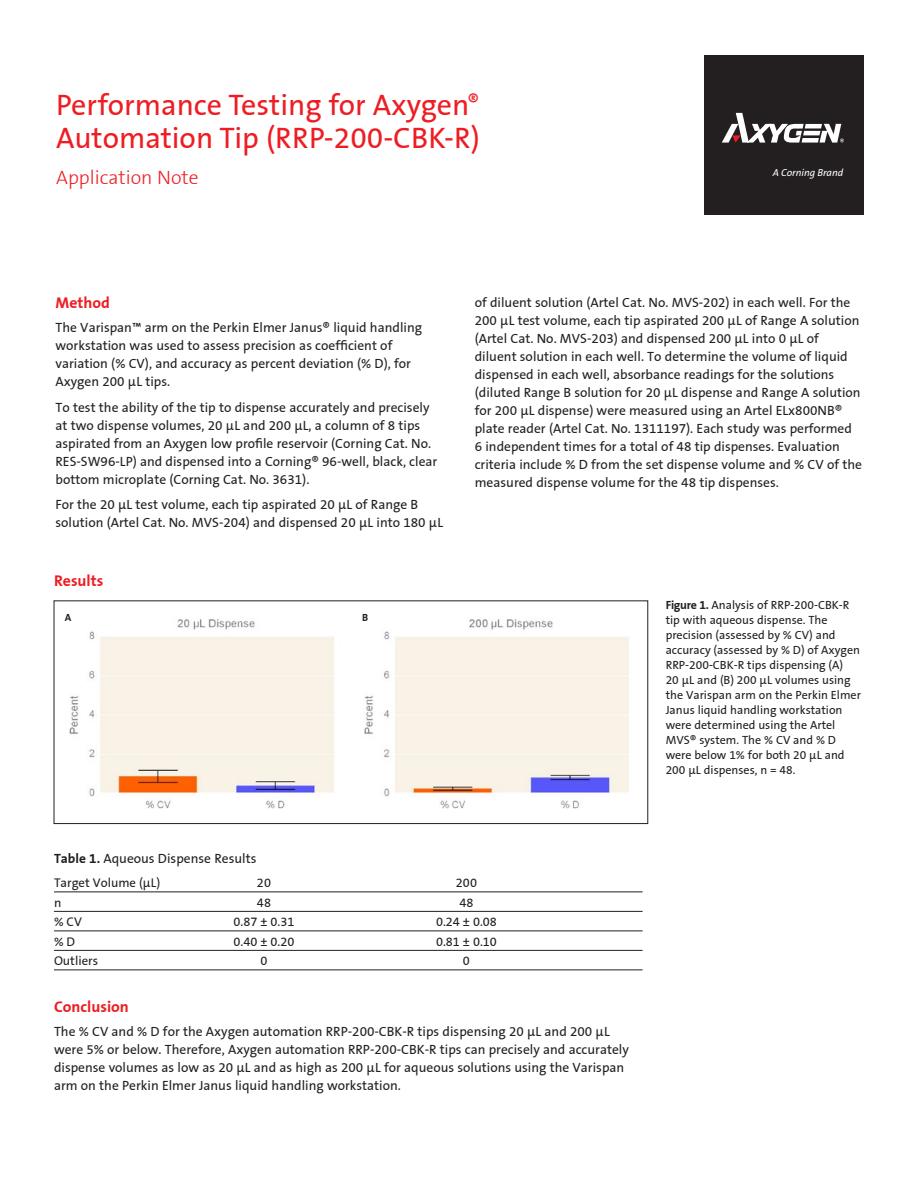
<style>
.page{position:relative;width:918px;height:1188px;background:#fff}
.page>*{position:absolute;margin:0;border:0;box-sizing:border-box;transform-origin:0 0}
.t1{font:30px/33px "Corning Sans";color:#ee1d23}
.Title_sub{font:300 19.5px "Corning Sans";color:#ee1d23}
.A_Head{font:700 15.75px "Corning Sans";color:#ee1d23}
.Body{font:13.5px/18px "Corning Sans";color:#231f20}
.Table_Title{font:13.5px "Corning Sans";color:#231f20}
.Table{font:12.75px "Corning Sans";color:#231f20}
.t2{font:12px/15px "Corning Sans";color:#231f20}
.t3{font:700 10.5px "Corning Sans";color:#231f20}
.t4{font:italic 10.2px "Corning Sans";color:#fff}
.s1{font-weight:700}
</style>
<div class="page">
<div style="left:705px;top:56px;width:159px;height:159px;background:#231f20"></div>
<svg style="left:722px;top:113px;width:122px;height:30px"></svg>
<hr style="left:54px;top:892px;width:589px;height:1px;background:#231f20">
<hr style="left:54px;top:911px;width:589px;height:1px;background:#231f20">
<hr style="left:54px;top:931px;width:589px;height:1px;background:#231f20">
<hr style="left:54px;top:950px;width:589px;height:1px;background:#231f20">
<hr style="left:54px;top:970px;width:589px;height:1px;background:#231f20">
<img style="left:69px;top:619px;width:560px;height:190px">
<div style="left:54px;top:601px;width:594px;height:223px;border:1px solid #231f20"></div>
<p class="t1" style="left:56px;top:89px;width:425px">Performance Testing for Axygen<sup>®<br></sup>Automation Tip (RRP-200-CBK-R)</p>
<p class="Title_sub" style="left:56px;top:166px;width:144px">Application Note</p>
<p class="t4" style="left:773px;top:166px;width:72px">A Corning Brand</p>
<p class="A_Head" style="left:56px;top:294px;width:56px">Method</p>
<p class="Body" style="left:56px;top:319px;width:368px">The Varispan™ arm on the Perkin Elmer Janus® liquid handling workstation was used to assess precision as coefficient of variation (% CV), and accuracy as percent deviation (% D), for Axygen 200 μL tips.</p>
<p class="Body" style="left:56px;top:398px;width:383px">To test the ability of the tip to dispense accurately and precisely at two dispense volumes, 20 μL and 200 μL, a column of 8 tips aspirated from an Axygen low profile reservoir (Corning Cat. No.<br>RES-SW96-LP) and dispensed into a Corning® 96-well, black, clear bottom microplate (Corning Cat. No. 3631).</p>
<p class="Body" style="left:56px;top:496px;width:389px">For the 20 μL test volume, each tip aspirated 20 μL of Range B solution (Artel Cat. No. MVS-204) and dispensed 20 μL into 180 μL</p>
<p class="A_Head" style="left:54px;top:571px;width:51px">Results</p>
<p class="t3" style="left:65px;top:611px;width:8px">A</p>
<p class="t3" style="left:362px;top:611px;width:8px">B</p>
<p class="Body" style="left:475px;top:293px;width:389px">of diluent solution (Artel Cat. No. MVS-202) in each well. For the 200 μL test volume, each tip aspirated 200 μL of Range A solution (Artel Cat. No. MVS-203) and dispensed 200 μL into 0 μL of diluent solution in each well. To determine the volume of liquid dispensed in each well, absorbance readings for the solutions (diluted Range B solution for 20 μL dispense and Range A solution for 200 μL dispense) were measured using an Artel ELx800NB® plate reader (Artel Cat. No. 1311197). Each study was performed 6 independent times for a total of 48 tip dispenses. Evaluation criteria include % D from the set dispense volume and % CV of the measured dispense volume for the 48 tip dispenses.</p>
<p class="t2" style="left:666px;top:597px;width:197px"><span class="s1">Figure 1.</span> Analysis of RRP-200-CBK-R tip with aqueous dispense. The precision (assessed by % CV) and accuracy (assessed by % D) of Axygen<br>RRP-200-CBK-R tips dispensing (A)<br>20 μL and (B) 200 μL volumes using the Varispan arm on the Perkin Elmer<br>Janus liquid handling workstation were determined using the Artel<br>MVS® system. The % CV and % D were below 1% for both 20 μL and<br>200 μL dispenses, n = 48.</p>
<p class="Table_Title" style="left:54px;top:851px;width:204px"><span class="s1">Table 1.</span> Aqueous Dispense Results</p>
<p class="Table" style="left:54px;top:875px;width:108px">Target Volume (µL)</p>
<p class="Table" style="left:257px;top:875px;width:16px">20</p>
<p class="Table" style="left:456px;top:875px;width:23px">200</p>
<p class="Table" style="left:54px;top:895px;width:9px">n</p>
<p class="Table" style="left:257px;top:895px;width:16px">48</p>
<p class="Table" style="left:459px;top:895px;width:16px">48</p>
<p class="Table" style="left:54px;top:914px;width:29px">% CV</p>
<p class="Table" style="left:234px;top:914px;width:63px">0.87 ± 0.31</p>
<p class="Table" style="left:436px;top:914px;width:63px">0.24 ± 0.08</p>
<p class="Table" style="left:54px;top:934px;width:23px">% D</p>
<p class="Table" style="left:234px;top:934px;width:63px">0.40 ± 0.20</p>
<p class="Table" style="left:436px;top:934px;width:63px">0.81 ± 0.10</p>
<p class="Table" style="left:54px;top:953px;width:46px">Outliers</p>
<p class="Table" style="left:260px;top:953px;width:9px">0</p>
<p class="Table" style="left:463px;top:953px;width:9px">0</p>
<p class="A_Head" style="left:54px;top:998px;width:76px">Conclusion</p>
<p class="Body" style="left:54px;top:1023px;width:576px">The % CV and % D for the Axygen automation RRP-200-CBK-R tips dispensing 20 µL and 200 µL were 5% or below. Therefore, Axygen automation RRP-200-CBK-R tips can precisely and accurately dispense volumes as low as 20 µL and as high as 200 µL for aqueous solutions using the Varispan arm on the Perkin Elmer Janus liquid handling workstation.</p>
</div>
